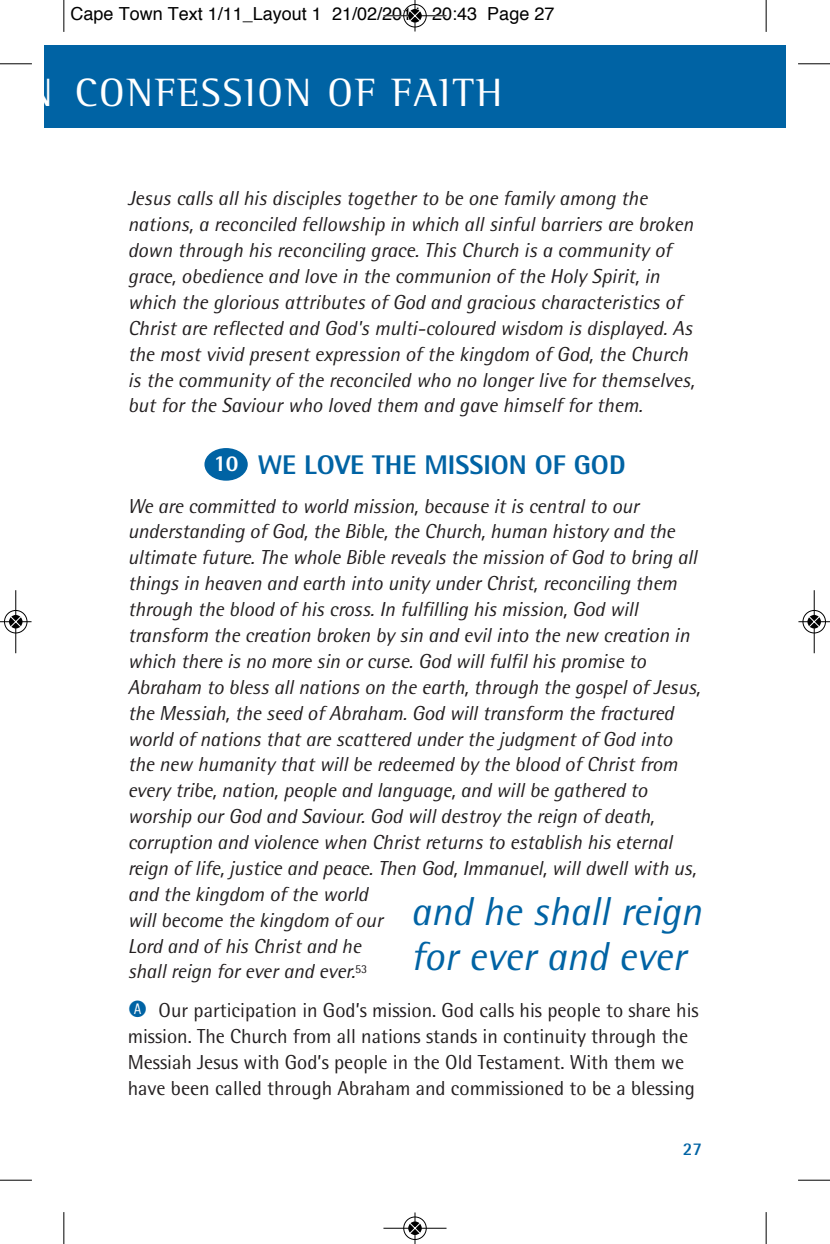
<style>
.page{position:relative;width:830px;height:1244px;background:#fff}
.page>*{position:absolute;margin:0;border:0;box-sizing:border-box;transform-origin:0 0}
.t1{font:italic 40.5px/45px "Rotis Semi Sans";color:#0063a4}
.t2{font:40.5px "Rotis Semi Serif";letter-spacing:.05em;color:#fff}
.t3{font:800 27px "Rotis Semi Sans";color:#0063a4}
.t4{font:800 22.72px "Rotis Semi Sans";color:#fff}
.t5{font:italic 20.25px/25.9px "Rotis Semi Sans";letter-spacing:-.005em;color:#231f20}
.t6{font:20.25px/25.9px "Rotis Semi Sans";color:#231f20}
.t7{font:18px "Helvetica";color:#000}
.t8{font:700 18px "Rotis Semi Sans";color:#0063a4}
.s1{font-family:"Circle Frame Neg";font-size:22.5px;color:#0063a4}
</style>
<div class="page">
<div style="left:45px;top:45px;width:19px;height:83px;background:#0063a4"></div>
<div style="left:64px;top:45px;width:720px;height:83px;background:#0063a4"></div>
<div style="left:204px;top:448px;width:44px;height:33px;background:#0063a4;border-radius:50%"></div>
<hr style="left:63px;top:0;width:1px;height:32px;background:#000">
<hr style="left:0;top:63px;width:32px;height:1px;background:#000">
<hr style="left:765px;top:0;width:1px;height:32px;background:#000">
<hr style="left:797px;top:63px;width:32px;height:1px;background:#000">
<hr style="left:63px;top:1212px;width:1px;height:32px;background:#000">
<hr style="left:0;top:1180px;width:32px;height:1px;background:#000">
<hr style="left:765px;top:1212px;width:1px;height:32px;background:#000">
<hr style="left:797px;top:1180px;width:32px;height:1px;background:#000">
<div style="left:403px;top:4px;width:24px;height:24px;border:1px solid #fff;border-radius:50%"></div>
<hr style="left:383px;top:15px;width:63px;height:1px;background:#000">
<hr style="left:414px;top:0;width:1px;height:32px;background:#000">
<div style="left:403px;top:4px;width:23px;height:23px;border:1px solid #000;border-radius:50%"></div>
<svg style="left:408px;top:9px;width:13px;height:14px"></svg>
<svg style="left:409px;top:10px;width:11px;height:11px"></svg>
<div style="left:403px;top:1216px;width:24px;height:24px;border:1px solid #fff;border-radius:50%"></div>
<hr style="left:383px;top:1228px;width:63px;height:1px;background:#000">
<hr style="left:414px;top:1212px;width:1px;height:32px;background:#000">
<div style="left:403px;top:1216px;width:23px;height:23px;border:1px solid #000;border-radius:50%"></div>
<svg style="left:408px;top:1221px;width:13px;height:14px"></svg>
<svg style="left:409px;top:1222px;width:11px;height:12px"></svg>
<div style="left:4px;top:610px;width:24px;height:24px;border:1px solid #fff;border-radius:50%"></div>
<svg style="left:9px;top:614px;width:14px;height:15px"></svg>
<hr style="left:15px;top:590px;width:1px;height:63px;background:#000">
<hr style="left:0;top:621px;width:32px;height:1px;background:#000">
<div style="left:4px;top:610px;width:23px;height:23px;border:1px solid #000;border-radius:50%"></div>
<svg style="left:9px;top:615px;width:13px;height:13px"></svg>
<svg style="left:10px;top:616px;width:11px;height:11px"></svg>
<div style="left:801px;top:610px;width:24px;height:24px;border:1px solid #fff;border-radius:50%"></div>
<svg style="left:806px;top:614px;width:15px;height:15px"></svg>
<hr style="left:813px;top:590px;width:1px;height:63px;background:#000">
<hr style="left:798px;top:621px;width:31px;height:1px;background:#000">
<div style="left:802px;top:610px;width:23px;height:23px;border:1px solid #000;border-radius:50%"></div>
<svg style="left:807px;top:615px;width:13px;height:13px"></svg>
<svg style="left:808px;top:616px;width:11px;height:11px"></svg>
<p class="t7" style="left:71px;top:6px;width:485px">Cape Town Text 1/11_Layout 1 21/02/2011 20:43 Page 27</p>
<h1 class="t2" style="left:27px;top:79px;width:477px">N CONFESSION OF FAITH</h1>
<p class="t5" style="left:128px;top:188px;width:568px">Jesus calls all his disciples together to be one family among the nations, a reconciled fellowship in which all sinful barriers are broken down through his reconciling grace. This Church is a community of grace, obedience and love in the communion of the Holy Spirit, in which the glorious attributes of God and gracious characteristics of Christ are reflected and God's multi-coloured wisdom is displayed. As the most vivid present expression of the kingdom of God, the Church is the community of the reconciled who no longer live for themselves, but for the Saviour who loved them and gave himself for them.</p>
<h2 class="t3" style="left:257px;top:455px;width:369px">WE LOVE THE MISSION OF GOD</h2>
<p class="t5" style="left:128px;top:495px;width:574px">We are committed to world mission, because it is central to our understanding of God, the Bible, the Church, human history and the ultimate future. The whole Bible reveals the mission of God to bring all things in heaven and earth into unity under Christ, reconciling them through the blood of his cross. In fulfilling his mission, God will transform the creation broken by sin and evil into the new creation in which there is no more sin or curse. God will fulfil his promise to Abraham to bless all nations on the earth, through the gospel of Jesus, the Messiah, the seed of Abraham. God will transform the fractured world of nations that are scattered under the judgment of God into the new humanity that will be redeemed by the blood of Christ from every tribe, nation, people and language, and will be gathered to worship our God and Saviour. God will destroy the reign of death, corruption and violence when Christ returns to establish his eternal reign of life, justice and peace. Then God, Immanuel, will dwell with us, and the kingdom of the world<br>will become the kingdom of our<br>Lord and of his Christ and he<br>shall reign for ever and ever.<sup>53</sup></p>
<p class="t6" style="left:128px;top:999px;width:572px"><span class="s1">A</span> Our participation in God’s mission. God calls his people to share his mission. The Church from all nations stands in continuity through the Messiah Jesus with God’s people in the Old Testament. With them we have been called through Abraham and commissioned to be a blessing</p>
<p class="t4" style="left:214px;top:455px;width:26px">10</p>
<h1 class="t1" style="left:410px;top:893px;width:292px">and he shall reign for ever and ever</h1>
<p class="t8" style="left:682px;top:1142px;width:21px">27</p>
</div>
